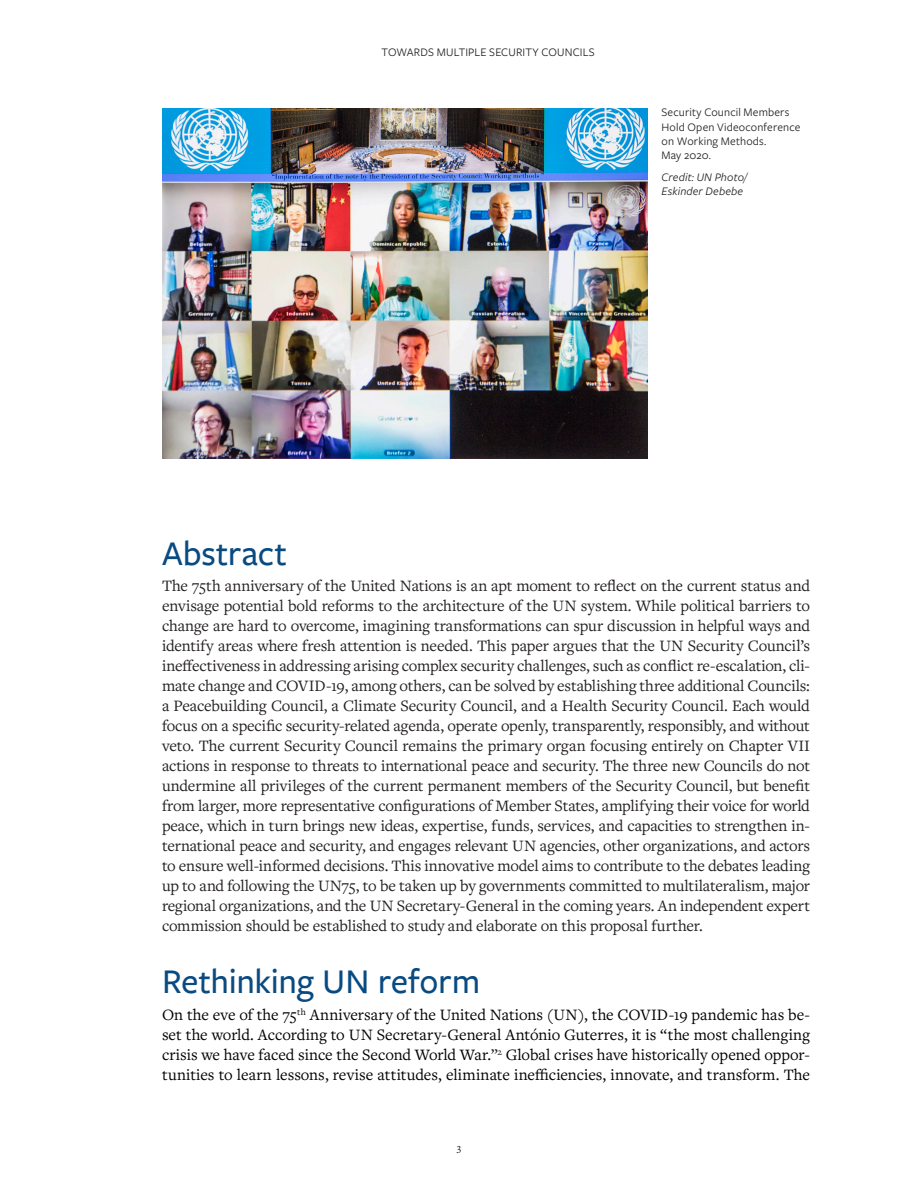
<style>
.page{position:relative;width:918px;height:1188px;background:#fff}
.page>*{position:absolute;margin:0;border:0;box-sizing:border-box;transform-origin:0 0}
.BODY_COPY_no_indent{font:500 36px "Freight Sans Pro";letter-spacing:-.01em;color:#094a81}
.H1_-_Chapter_Heading{font:500 36px "Freight Sans Pro";color:#094a81}
.BODY_COPY_no_indent-2{font:16.5px/20px "Freight Text Pro";letter-spacing:-.01em;color:#231f20;text-align:justify}
.BODY_COPY_no_indent-3{font:16.5px/20px "Freight Text Pro";color:#000;text-align:justify}
.t1{font:12px/14.4px "Freight Sans Pro";letter-spacing:.01em;color:#231f20}
.t2{font:italic 12px/14.4px "Freight Sans Pro";letter-spacing:.01em;color:#231f20}
.t3{font:10.5px "Freight Text Pro";color:#231f20}
.s1{color:#231f20}
</style>
<div class="page">
<img style="left:162px;top:108px;width:486px;height:351px">
<p class="t1" style="left:382px;top:44px;width:215px">TOWARDS MULTIPLE SECURITY COUNCILS</p>
<p class="t1" style="left:662px;top:105px;width:140px">Security Council Members<br>Hold Open Videoconference on Working Methods.<br>May 2020.</p>
<p class="t2" style="left:662px;top:169px;width:87px">Credit: UN Photo/<br>Eskinder Debebe</p>
<p class="H1_-_Chapter_Heading" style="left:162px;top:529px;width:127px">Abstract</p>
<p class="BODY_COPY_no_indent-2" style="left:162px;top:576px;width:650px">The 75th anniversary of the United Nations is an apt moment to reflect on the current status and envisage potential bold reforms to the architecture of the UN system. While political barriers to change are hard to overcome, imagining transformations can spur discussion in helpful ways and identify areas where fresh attention is needed. This paper argues that the UN Security Council’s ineffectiveness in addressing arising complex security challenges, such as conflict re-escalation, cli&shy;mate change and COVID-19, among others, can be solved by establishing three additional Councils: a Peacebuilding Council, a Climate Security Council, and a Health Security Council. Each would focus on a specific security-related agenda, operate openly, transparently, responsibly, and without veto. The current Security Council remains the primary organ focusing entirely on Chapter VII actions in response to threats to international peace and security. The three new Councils do not undermine all privileges of the current permanent members of the Security Council, but benefit from larger, more representative configurations of Member States, amplifying their voice for world peace, which in turn brings new ideas, expertise, funds, services, and capacities to strengthen in&shy;ternational peace and security, and engages relevant UN agencies, other organizations, and actors to ensure well-informed decisions. This innovative model aims to contribute to the debates leading up to and following the UN75, to be taken up by governments committed to multilateralism, major regional organizations, and the UN Secretary-General in the coming years. An independent expert commission should be established to study and elaborate on this proposal further.</p>
<p class="BODY_COPY_no_indent" style="left:162px;top:958px;width:320px">Rethinking UN reform</p>
<p class="BODY_COPY_no_indent-3" style="left:162px;top:1004px;width:650px">On the eve of the 75<sup>th</sup> Anniversary of the United Nations (UN), the COVID-19 pandemic has be&shy;set the world. According to UN Secretary-General António Guterres, it is “the most challenging crisis we have faced since the Second World War.<span class="s1">”</span><sup>2</sup> Global crises have historically opened oppor&shy;tunities to learn lessons, revise attitudes, eliminate inefficiencies, innovate, and transform. The</p>
<p class="t3" style="left:457px;top:1141px;width:6px">3</p>
</div>
